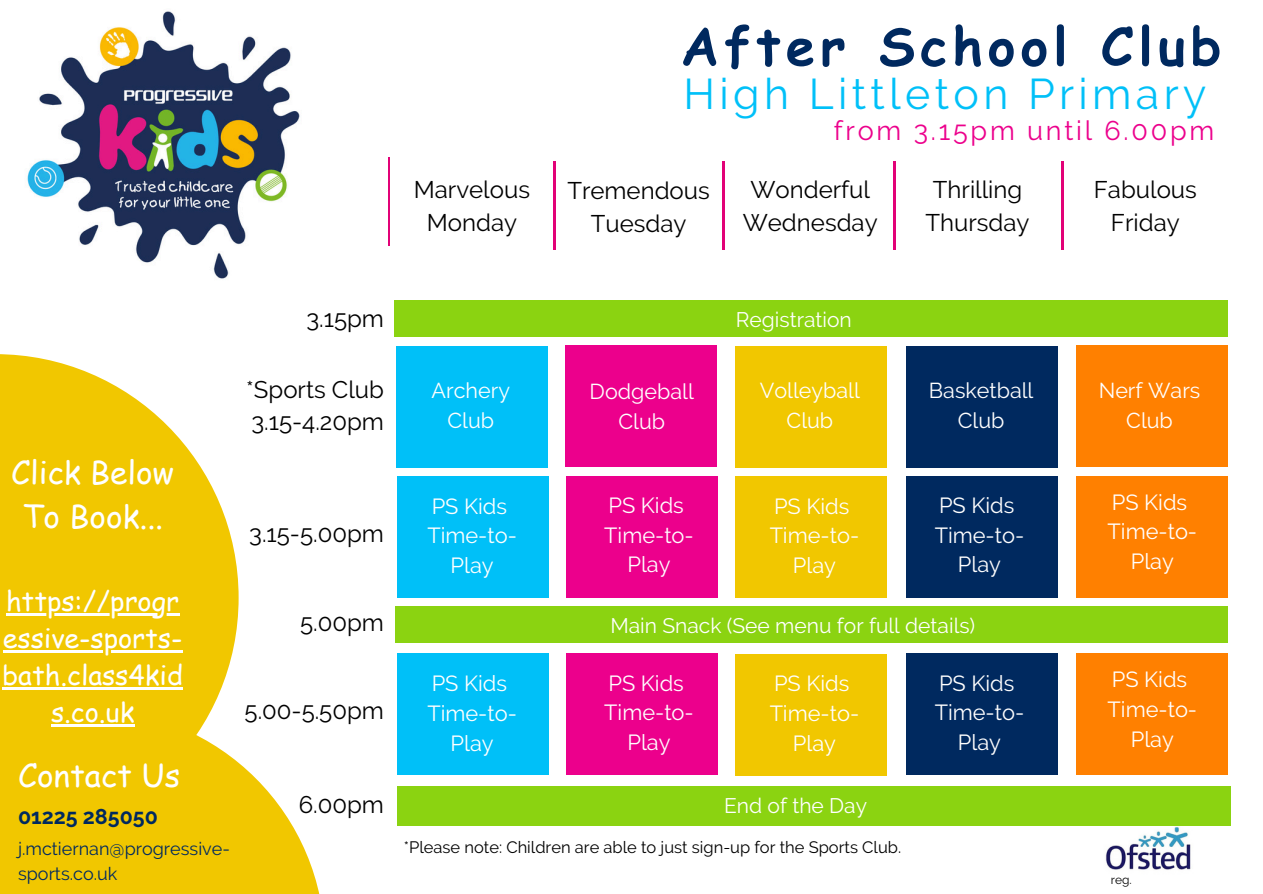
<style>
.page{position:relative;width:1263px;height:894px;background:#fff}
.page>*{position:absolute;margin:0;border:0;box-sizing:border-box;transform-origin:0 0}
.t1{font:700 52.2px "Comic Sans MS";letter-spacing:.1em;color:#00295f}
.t2{font:42.9px "Raleway";letter-spacing:.1em;color:#00c0f8}
.t3{font:31.5px/43.8px "Comic Sans MS";color:#fff;text-align:center}
.t4{font:27px/37.2px "Comic Sans MS";color:#fff;text-align:center}
.t5{font:27px "Raleway";letter-spacing:.1em;color:#ec008c}
.t6{font:24px/33px "Raleway";color:#000;text-align:center}
.t7{font:24px "Raleway";color:#fff}
.t8{font:21.75px/29.7px "Raleway";color:#fff;text-align:center}
.t9{font:21.6px/29.5px "Raleway";color:#fff;text-align:center}
.t10{font:700 21.45px "Raleway";color:#00295f}
.t11{font:21px "Raleway";color:#fff}
.t12{font:18px/24.8px "Raleway";color:#00295f}
.t13{font:16.5px "Raleway";color:#000}
.t14{font:12px "Raleway";color:#000}
</style>
<div class="page">
<hr style="left:553px;top:161px;width:2px;height:89px;background:#e20177">
<hr style="left:894px;top:161px;width:1px;height:89px;background:#e20177">
<hr style="left:723px;top:161px;width:2px;height:89px;background:#e20177">
<hr style="left:1061px;top:161px;width:2px;height:89px;background:#e20177">
<img style="left:27px;top:11px;width:273px;height:268px">
<div style="left:394px;top:300px;width:834px;height:36px;background:#8bd311"></div>
<hr style="left:388px;top:157px;width:2px;height:88px;background:#e20177">
<img style="left:1094px;top:824px;width:111px;height:46px">
<div style="left:397px;top:785px;width:834px;height:39px;background:#8bd311"></div>
<div style="left:397px;top:345px;width:151px;height:122px;background:#00c0f8"></div>
<div style="left:395px;top:606px;width:833px;height:36px;background:#8bd311"></div>
<div style="left:397px;top:475px;width:151px;height:122px;background:#00c0f8"></div>
<div style="left:566px;top:345px;width:151px;height:122px;background:#ec008c"></div>
<div style="left:566px;top:475px;width:151px;height:122px;background:#ec008c"></div>
<div style="left:735px;top:345px;width:151px;height:122px;background:#f1c700"></div>
<div style="left:736px;top:476px;width:151px;height:122px;background:#f1c700"></div>
<div style="left:907px;top:345px;width:151px;height:122px;background:#00295f"></div>
<div style="left:906px;top:475px;width:151px;height:122px;background:#00295f"></div>
<div style="left:1077px;top:344px;width:151px;height:122px;background:#ff8000"></div>
<div style="left:1077px;top:475px;width:151px;height:122px;background:#ff8000"></div>
<svg style="left:0;top:354px;width:239px;height:355px;fill:#f1c700"></svg>
<svg style="left:0;top:709px;width:319px;height:184px;fill:#f1c700"></svg>
<hr style="left:6px;top:613px;width:173px;height:2px;background:#fff">
<hr style="left:3px;top:650px;width:180px;height:2px;background:#fff">
<hr style="left:2px;top:687px;width:181px;height:2px;background:#fff">
<hr style="left:51px;top:724px;width:83px;height:2px;background:#fff">
<div style="left:397px;top:653px;width:151px;height:122px;background:#00c0f8"></div>
<div style="left:566px;top:653px;width:151px;height:122px;background:#ec008c"></div>
<div style="left:736px;top:653px;width:151px;height:122px;background:#f1c700"></div>
<div style="left:906px;top:653px;width:151px;height:122px;background:#00295f"></div>
<div style="left:1077px;top:653px;width:151px;height:122px;background:#ff8000"></div>
<h5 class="t1" style="left:681px;top:8px;width:542px">After School Club</h5>
<h5 class="t2" style="left:683px;top:69px;width:524px">High Littleton Primary</h5>
<h5 class="t5" style="left:834px;top:114px;width:382px">from 3.15pm until 6.00pm</h5>
<h5 class="t6" style="left:414px;top:173px;width:118px">Marvelous<br>Monday</h5>
<h5 class="t6" style="left:567px;top:174px;width:144px">Tremendous<br>Tuesday</h5>
<h5 class="t6" style="left:743px;top:173px;width:136px">Wonderful<br>Wednesday</h5>
<h5 class="t6" style="left:926px;top:173px;width:106px">Thrilling<br>Thursday</h5>
<h3 class="t6" style="left:1094px;top:173px;width:105px">Fabulous<br>Friday</h3>
<h3 class="t6" style="left:306px;top:302px;width:79px">3.15pm</h3>
<h5 class="t3" style="left:11px;top:449px;width:164px">Click Below<br>To Book...</h5>
<h4 class="t6" style="left:246px;top:373px;width:139px;text-align:left">*Sports Club<br>3.15-4.20pm</h4>
<h5 class="t6" style="left:249px;top:516px;width:136px">3.15-5.00pm</h5>
<h5 class="t4" style="left:6px;top:581px;width:175px">https://progr</h5>
<h5 class="t4" style="left:2px;top:618px;width:182px">essive-sports&shy;bath.class4kid s.co.uk</h5>
<p class="t3" style="left:18px;top:752px;width:163px">Contact Us</p>
<p class="t10" style="left:18px;top:803px;width:141px">01225 285050</p>
<p class="t12" style="left:18px;top:836px;width:213px">j.mctiernan@progressive&shy;sports.co.uk</p>
<h5 class="t6" style="left:300px;top:605px;width:85px">5.00pm</h5>
<h6 class="t6" style="left:245px;top:694px;width:141px">5.00-5.50pm</h6>
<p class="t6" style="left:299px;top:788px;width:87px">6.00pm</p>
<h5 class="t9" style="left:432px;top:376px;width:80px">Archery<br>Club</h5>
<p class="t8" style="left:427px;top:491px;width:91px">PS Kids<br>Time-to-<br>Play</p>
<h5 class="t11" style="left:736px;top:307px;width:117px">Registration</h5>
<p class="t9" style="left:590px;top:376px;width:106px">Dodgeball<br>Club</p>
<p class="t9" style="left:760px;top:376px;width:102px">Volleyball<br>Club</p>
<p class="t9" style="left:1099px;top:376px;width:103px">Nerf Wars<br>Club</p>
<p class="t9" style="left:929px;top:376px;width:106px">Basketball<br>Club</p>
<h5 class="t8" style="left:604px;top:490px;width:91px">PS Kids<br>Time-to-<br>Play</h5>
<h5 class="t8" style="left:770px;top:491px;width:91px">PS Kids<br>Time-to-<br>Play</h5>
<p class="t8" style="left:935px;top:490px;width:91px">PS Kids<br>Time-to-<br>Play</p>
<h5 class="t8" style="left:1108px;top:487px;width:91px">PS Kids<br>Time-to-<br>Play</h5>
<h2 class="t7" style="left:749px;top:516px;width:123px">Tag Rugby</h2>
<h5 class="t7" style="left:919px;top:516px;width:123px">Tag Rugby</h5>
<h5 class="t11" style="left:610px;top:612px;width:366px">Main Snack (See menu for full details)</h5>
<h5 class="t8" style="left:427px;top:668px;width:91px">PS Kids<br>Time-to-<br>Play</h5>
<h5 class="t8" style="left:604px;top:668px;width:91px">PS Kids<br>Time-to-<br>Play</h5>
<h5 class="t8" style="left:770px;top:668px;width:91px">PS Kids<br>Time-to-<br>Play</h5>
<h5 class="t8" style="left:935px;top:668px;width:91px">PS Kids<br>Time-to-<br>Play</h5>
<h5 class="t8" style="left:1108px;top:664px;width:91px">PS Kids<br>Time-to-<br>Play</h5>
<h5 class="t7" style="left:749px;top:693px;width:123px">Tag Rugby</h5>
<h5 class="t7" style="left:919px;top:694px;width:123px">Tag Rugby</h5>
<p class="t11" style="left:724px;top:793px;width:144px">End of the Day</p>
<p class="t13" style="left:404px;top:837px;width:499px">*Please note: Children are able to just sign-up for the Sports Club.</p>
<p class="t14" style="left:1111px;top:872px;width:22px">reg.</p>
</div>
